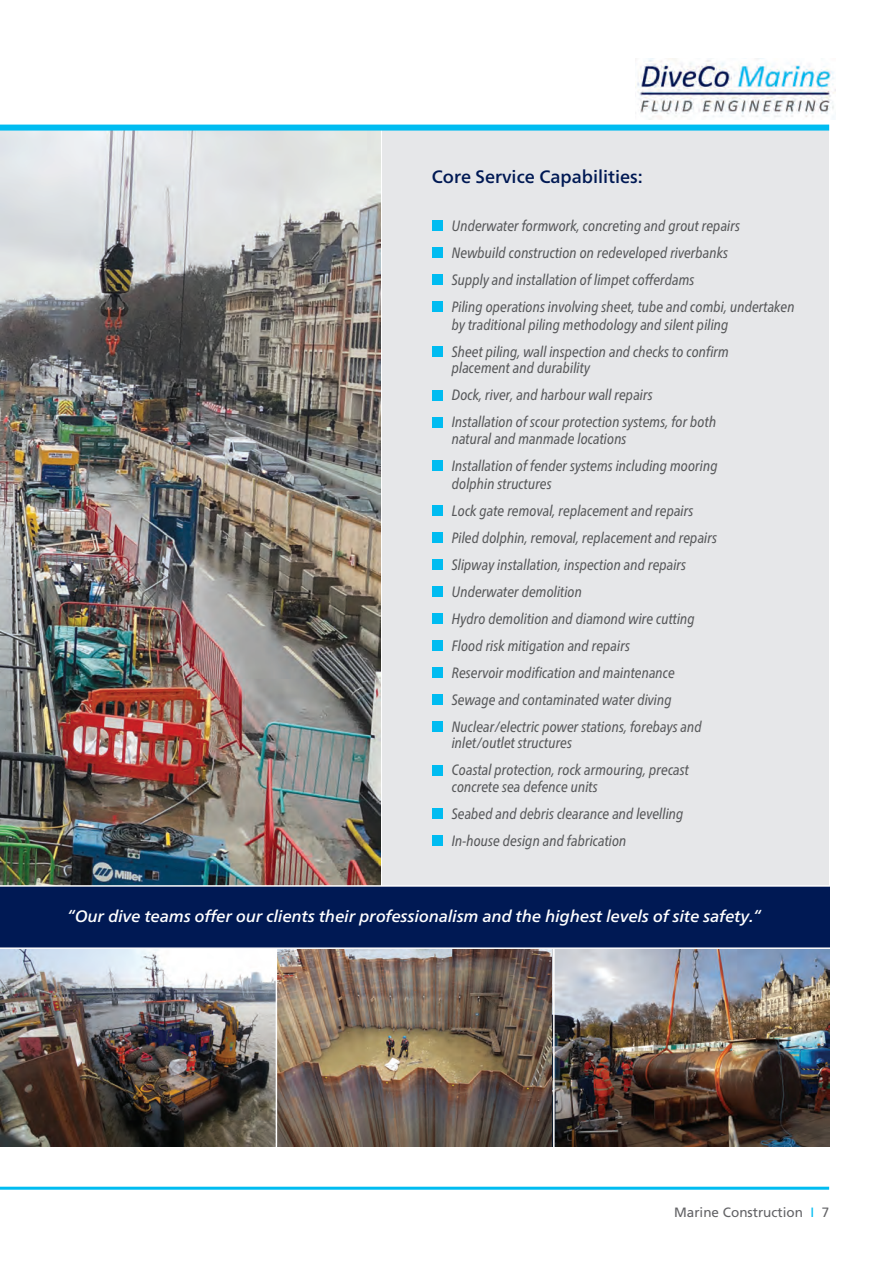
<style>
.page{position:relative;width:893px;height:1263px;background:#fff}
.page>*{position:absolute;margin:0;border:0;box-sizing:border-box;transform-origin:0 0}
.t1{font:500 18px "Frutiger Neue LT";color:#001954}
.t2{font:italic 500 16.5px "Frutiger Neue LT";color:#fff}
.t3{font:italic condensed 15px/27px "Frutiger Neue LT";color:#57585a}
.t4{font:13.5px "Frutiger";color:#636366}
.s1{color:#00bcf1}
</style>
<div class="page">
<div style="left:383px;top:129px;width:446px;height:849px;background:#e6e7e9"></div>
<img style="left:0;top:131px;width:380px;height:754px">
<hr style="left:0;top:1187px;width:829px;height:3px;background:#00bcf1">
<img style="left:637px;top:59px;width:198px;height:61px">
<div style="left:432px;top:220px;width:10px;height:11px;background:#00bcf1"></div>
<div style="left:432px;top:247px;width:10px;height:11px;background:#00bcf1"></div>
<div style="left:432px;top:274px;width:10px;height:11px;background:#00bcf1"></div>
<div style="left:432px;top:301px;width:10px;height:11px;background:#00bcf1"></div>
<div style="left:432px;top:346px;width:10px;height:11px;background:#00bcf1"></div>
<div style="left:432px;top:390px;width:10px;height:10px;background:#00bcf1"></div>
<div style="left:432px;top:417px;width:10px;height:10px;background:#00bcf1"></div>
<div style="left:432px;top:460px;width:10px;height:11px;background:#00bcf1"></div>
<div style="left:432px;top:505px;width:10px;height:11px;background:#00bcf1"></div>
<div style="left:432px;top:532px;width:10px;height:11px;background:#00bcf1"></div>
<div style="left:432px;top:559px;width:10px;height:11px;background:#00bcf1"></div>
<div style="left:432px;top:586px;width:10px;height:11px;background:#00bcf1"></div>
<div style="left:432px;top:613px;width:10px;height:11px;background:#00bcf1"></div>
<div style="left:432px;top:640px;width:10px;height:11px;background:#00bcf1"></div>
<div style="left:432px;top:667px;width:10px;height:11px;background:#00bcf1"></div>
<div style="left:432px;top:694px;width:10px;height:11px;background:#00bcf1"></div>
<div style="left:432px;top:721px;width:10px;height:11px;background:#00bcf1"></div>
<div style="left:432px;top:765px;width:10px;height:10px;background:#00bcf1"></div>
<div style="left:432px;top:808px;width:10px;height:11px;background:#00bcf1"></div>
<div style="left:432px;top:835px;width:10px;height:11px;background:#00bcf1"></div>
<div style="left:0;top:125px;width:829px;height:6px;background:#00bcf1"></div>
<img style="left:0;top:949px;width:276px;height:198px">
<img style="left:277px;top:949px;width:552px;height:198px">
<hr style="left:553px;top:946px;width:2px;height:223px;background:#fff">
<div style="left:0;top:886px;width:829px;height:62px;background:#001954"></div>
<hr style="left:0;top:885px;width:840px;height:2px;background:#fff">
<hr style="left:0;top:947px;width:840px;height:2px;background:#fff">
<p class="t1" style="left:432px;top:166px;width:213px">Core Service Capabilities:</p>
<p class="t3" style="left:452px;top:212px;width:344px">Underwater formwork, concreting and grout repairs Newbuild construction on redeveloped riverbanks<br>Supply and installation of limpet cofferdams<br>Piling operations involving sheet, tube and combi, undertaken</p>
<p class="t3" style="left:452px;top:311px;width:279px">by traditional piling methodology and silent piling<br>Sheet piling, wall inspection and checks to confirm</p>
<p class="t3" style="left:452px;top:355px;width:266px">placement and durability<br>Dock, river, and harbour wall repairs<br>Installation of scour protection systems, for both</p>
<p class="t3" style="left:452px;top:425px;width:267px">natural and manmade locations<br>Installation of fender systems including mooring</p>
<p class="t3" style="left:452px;top:470px;width:267px">dolphin structures<br>Lock gate removal, replacement and repairs Piled dolphin, removal, replacement and repairs Slipway installation, inspection and repairs Underwater demolition<br>Hydro demolition and diamond wire cutting Flood risk mitigation and repairs<br>Reservoir modification and maintenance Sewage and contaminated water diving Nuclear/electric power stations, forebays and</p>
<p class="t3" style="left:452px;top:730px;width:239px">inlet/outlet structures<br>Coastal protection, rock armouring, precast</p>
<p class="t3" style="left:452px;top:773px;width:233px">concrete sea defence units<br>Seabed and debris clearance and levelling<br>In-house design and fabrication</p>
<p class="t2" style="left:67px;top:907px;width:695px">“Our dive teams offer our clients their professionalism and the highest levels of site safety.“</p>
<p class="t4" style="left:674px;top:1207px;width:157px">Marine Construction <span class="s1">I</span> 7</p>
</div>
